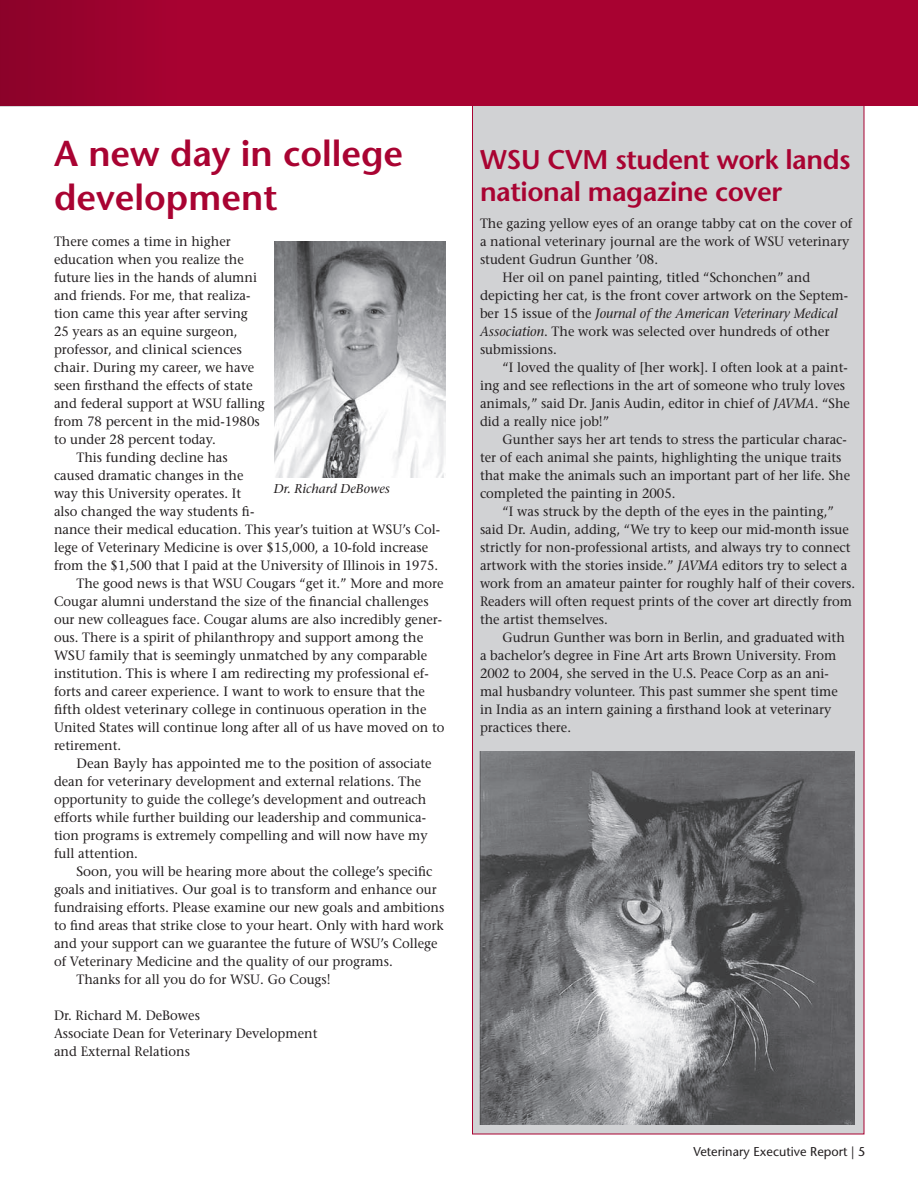
<style>
.page{position:relative;width:918px;height:1188px;background:#fff}
.page>*{position:absolute;margin:0;border:0;box-sizing:border-box;transform-origin:0 0}
.t1{font:600 36px/43.2px "Stone Sans";color:#a90332}
.t2{font:600 27px/32.4px "Stone Sans";letter-spacing:-.015em;color:#a90332}
.t3{font:13.5px/18px "Stone Serif";color:#231f20;scale:.96 1}
.t4{font:13.5px "Stone Serif";color:#231f20}
.t5{font:italic 13.5px "Stone Serif";color:#231f20;scale:.96 1}
.t6{font:12.75px "Stone Sans";color:#231f20}
.t7{font:italic 12.75px "Stone Serif";color:#231f20}
.s1{font-style:normal}
.s2{font-style:italic}
</style>
<div class="page">
<div style="left:472px;top:89px;width:392px;height:1045px;background:#d1d2d4"></div>
<svg style="left:0;top:0;width:918px;height:106px;background:#a50230"></svg>
<img style="left:480px;top:752px;width:375px;height:373px">
<img style="left:274px;top:242px;width:172px;height:236px">
<h1 class="t1" style="left:54px;top:132px;width:351px">A new day in college development</h1>
<p class="t3" style="left:54px;top:232px;width:186px">There comes a time in higher</p>
<p class="t3" style="left:54px;top:250px;width:199px">education when you realize the</p>
<p class="t3" style="left:54px;top:268px;width:213px">future lies in the hands of alumni</p>
<p class="t3" style="left:54px;top:286px;width:206px">and friends. For me, that realiza-</p>
<p class="t3" style="left:54px;top:304px;width:203px">tion came this year after serving</p>
<p class="t3" style="left:54px;top:322px;width:193px">25 years as an equine surgeon,</p>
<p class="t3" style="left:54px;top:340px;width:197px">professor, and clinical sciences</p>
<p class="t4" style="left:54px;top:359px;width:202px">chair. During my career, we have</p>
<p class="t3" style="left:54px;top:376px;width:209px">seen firsthand the effects of state</p>
<p class="t3" style="left:54px;top:394px;width:221px">and federal support at WSU falling</p>
<p class="t3" style="left:54px;top:412px;width:216px">from 78 percent in the mid-1980s</p>
<p class="t3" style="left:54px;top:430px;width:170px">to under 28 percent today.</p>
<p class="t3" style="left:76px;top:448px;width:159px">This funding decline has</p>
<p class="t3" style="left:54px;top:466px;width:199px">caused dramatic changes in the</p>
<p class="t3" style="left:54px;top:484px;width:197px">way this University operates. It</p>
<p class="t3" style="left:54px;top:502px;width:210px">also changed the way students fi-</p>
<p class="t3" style="left:54px;top:520px;width:404px">nance their medical education. This year’s tuition at WSU’s Col-</p>
<p class="t3" style="left:54px;top:538px;width:391px">lege of Veterinary Medicine is over $15,000, a 10-fold increase</p>
<p class="t3" style="left:54px;top:556px;width:402px">from the $1,500 that I paid at the University of Illinois in 1975.</p>
<p class="t3" style="left:76px;top:574px;width:384px">The good news is that WSU Cougars “get it.” More and more</p>
<p class="t3" style="left:54px;top:592px;width:392px">Cougar alumni understand the size of the financial challenges</p>
<p class="t3" style="left:54px;top:610px;width:406px">our new colleagues face. Cougar alums are also incredibly gener-</p>
<p class="t3" style="left:54px;top:628px;width:386px">ous. There is a spirit of philanthropy and support among the</p>
<p class="t4" style="left:54px;top:647px;width:375px">WSU family that is seemingly unmatched by any comparable</p>
<p class="t3" style="left:54px;top:664px;width:392px">institution. This is where I am redirecting my professional ef-</p>
<p class="t3" style="left:54px;top:682px;width:388px">forts and career experience. I want to work to ensure that the</p>
<p class="t4" style="left:54px;top:701px;width:374px">fifth oldest veterinary college in continuous operation in the</p>
<p class="t3" style="left:54px;top:718px;width:408px">United States will continue long after all of us have moved on to</p>
<p class="t3" style="left:54px;top:736px;width:72px">retirement.</p>
<p class="t4" style="left:76px;top:755px;width:357px">Dean Bayly has appointed me to the position of associate</p>
<p class="t3" style="left:54px;top:772px;width:384px">dean for veterinary development and external relations. The</p>
<p class="t3" style="left:54px;top:790px;width:389px">opportunity to guide the college’s development and outreach</p>
<p class="t3" style="left:54px;top:808px;width:389px">efforts while further building our leadership and communica-</p>
<p class="t3" style="left:54px;top:826px;width:391px">tion programs is extremely compelling and will now have my</p>
<p class="t3" style="left:54px;top:844px;width:89px">full attention.</p>
<p class="t4" style="left:76px;top:863px;width:358px">Soon, you will be hearing more about the college’s specific</p>
<p class="t3" style="left:54px;top:880px;width:400px">goals and initiatives. Our goal is to transform and enhance our</p>
<p class="t3" style="left:54px;top:898px;width:408px">fundraising efforts. Please examine our new goals and ambitions</p>
<p class="t3" style="left:54px;top:916px;width:407px">to find areas that strike close to your heart. Only with hard work</p>
<p class="t3" style="left:54px;top:934px;width:401px">and your support can we guarantee the future of WSU’s College</p>
<p class="t3" style="left:54px;top:952px;width:354px">of Veterinary Medicine and the quality of our programs.</p>
<p class="t3" style="left:76px;top:970px;width:266px">Thanks for all you do for WSU. Go Cougs!</p>
<p class="t3" style="left:54px;top:1006px;width:276px">Dr. Richard M. DeBowes<br>Associate Dean for Veterinary Development and External Relations</p>
<p class="t7" style="left:274px;top:481px;width:118px">Dr. Richard DeBowes</p>
<h2 class="t2" style="left:480px;top:143px;width:372px">WSU CVM student work lands national magazine cover</h2>
<p class="t3" style="left:480px;top:214px;width:389px">The gazing yellow eyes of an orange tabby cat on the cover of</p>
<p class="t3" style="left:480px;top:232px;width:386px">a national veterinary journal are the work of WSU veterinary</p>
<p class="t3" style="left:480px;top:250px;width:187px">student Gudrun Gunther ’08.</p>
<p class="t3" style="left:502px;top:268px;width:322px">Her oil on panel painting, titled “Schonchen” and</p>
<p class="t4" style="left:480px;top:287px;width:370px">depicting her cat, is the front cover artwork on the Septem-</p>
<p class="t5" style="left:480px;top:306px;width:374px"><span class="s1">ber 15 issue of the</span> Journal of the American Veterinary Medical</p>
<p class="t3" style="left:480px;top:322px;width:366px"><span class="s2">Association</span>. The work was selected over hundreds of other</p>
<p class="t3" style="left:480px;top:340px;width:82px">submissions.</p>
<p class="t3" style="left:502px;top:358px;width:361px">“I loved the quality of [her work]. I often look at a paint-</p>
<p class="t3" style="left:480px;top:376px;width:382px">ing and see reflections in the art of someone who truly loves</p>
<p class="t3" style="left:480px;top:394px;width:387px">animals,” said Dr. Janis Audin, editor in chief of <span class="s2">JAVMA</span>. “She</p>
<p class="t3" style="left:480px;top:412px;width:136px">did a really nice job!”</p>
<p class="t3" style="left:502px;top:430px;width:360px">Gunther says her art tends to stress the particular charac-</p>
<p class="t3" style="left:480px;top:448px;width:378px">ter of each animal she paints, highlighting the unique traits</p>
<p class="t3" style="left:480px;top:466px;width:387px">that make the animals such an important part of her life. She</p>
<p class="t3" style="left:480px;top:484px;width:205px">completed the painting in 2005.</p>
<p class="t3" style="left:502px;top:502px;width:347px">“I was struck by the depth of the eyes in the painting,”</p>
<p class="t3" style="left:480px;top:520px;width:386px">said Dr. Audin, adding, “We try to keep our mid-month issue</p>
<p class="t3" style="left:480px;top:538px;width:388px">strictly for non-professional artists, and always try to connect</p>
<p class="t3" style="left:480px;top:556px;width:384px">artwork with the stories inside.” <span class="s2">JAVMA</span> editors try to select a</p>
<p class="t3" style="left:480px;top:574px;width:392px">work from an amateur painter for roughly half of their covers.</p>
<p class="t3" style="left:480px;top:592px;width:389px">Readers will often request prints of the cover art directly from</p>
<p class="t3" style="left:480px;top:610px;width:135px">the artist themselves.</p>
<p class="t3" style="left:502px;top:628px;width:358px">Gudrun Gunther was born in Berlin, and graduated with</p>
<p class="t3" style="left:480px;top:646px;width:373px">a bachelor’s degree in Fine Art arts Brown University. From</p>
<p class="t3" style="left:480px;top:664px;width:365px">2002 to 2004, she served in the U.S. Peace Corp as an ani-</p>
<p class="t3" style="left:480px;top:682px;width:374px">mal husbandry volunteer. This past summer she spent time</p>
<p class="t3" style="left:480px;top:700px;width:368px">in India as an intern gaining a firsthand look at veterinary</p>
<p class="t3" style="left:480px;top:718px;width:96px">practices there.</p>
<p class="t6" style="left:694px;top:1144px;width:162px">Veterinary Executive Report |</p>
</div>
